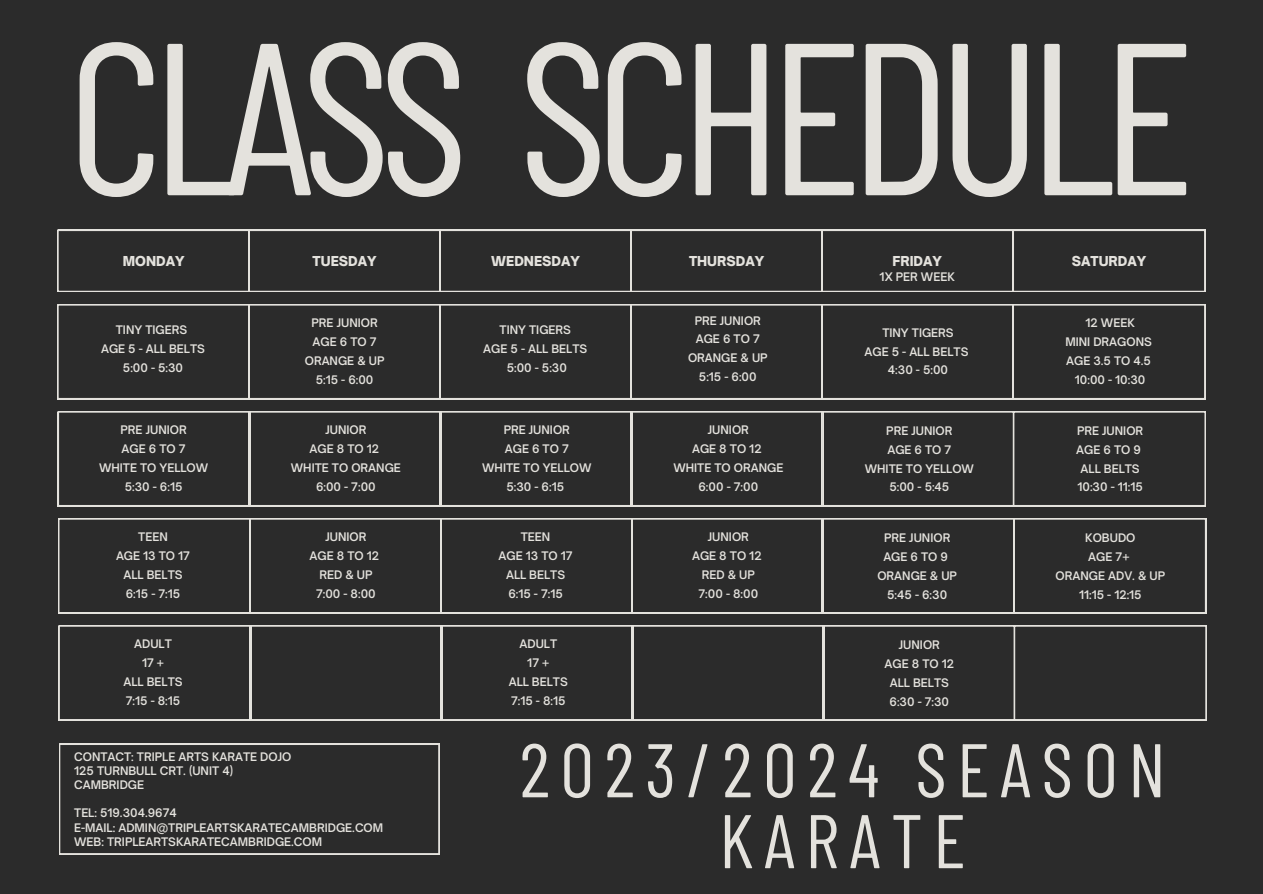
<style>
.page{position:relative;width:1263px;height:894px;background:#fff}
.page>*{position:absolute;margin:0;border:0;box-sizing:border-box;transform-origin:0 0}
.t1{font:216.15px "Barlow Condensed";letter-spacing:-.055em;color:#e4e2dd}
.t2{font:75.75px/70.8px "Barlow Condensed";letter-spacing:.135em;color:#e4e2dd;text-align:center}
.t3{font:900 13.05px "Open Sauce One";color:#e4e2dd}
.t4{font:600 11.25px/18.9px "Open Sauce One";color:#e4e2dd;text-align:center}
</style>
<div class="page">
<div style="left:0;top:0;width:1263px;height:893px;background:#2b2b2b"></div>
<svg style="left:59px;top:743px;width:380px;height:110px"></svg>
<svg style="left:58px;top:230px;width:1147px;height:62px"></svg>
<svg style="left:58px;top:304px;width:1147px;height:95px"></svg>
<svg style="left:58px;top:411px;width:1147px;height:95px"></svg>
<svg style="left:58px;top:518px;width:1148px;height:95px"></svg>
<svg style="left:59px;top:625px;width:1147px;height:95px"></svg>
<h1 class="t1" style="left:68px;top:-21px;width:1128px">CLASS SCHEDULE</h1>
<p class="t3" style="left:123px;top:253px;width:63px">MONDAY</p>
<p class="t3" style="left:313px;top:253px;width:65px">TUESDAY</p>
<p class="t3" style="left:491px;top:253px;width:90px">WEDNESDAY</p>
<p class="t3" style="left:689px;top:253px;width:77px">THURSDAY</p>
<p class="t3" style="left:892px;top:253px;width:51px">FRIDAY</p>
<p class="t3" style="left:1072px;top:253px;width:76px">SATURDAY</p>
<p class="t4" style="left:305px;top:313px;width:81px">PRE JUNIOR<br>AGE 6 TO 7<br>ORANGE &amp; UP<br>5:15 - 6:00</p>
<p class="t4" style="left:688px;top:311px;width:81px">PRE JUNIOR<br>AGE 6 TO 7<br>ORANGE &amp; UP<br>5:15 - 6:00</p>
<p class="t4" style="left:101px;top:320px;width:105px">TINY TIGERS<br>AGE 5 - ALL BELTS<br>5:00 - 5:30</p>
<p class="t4" style="left:483px;top:320px;width:105px">TINY TIGERS<br>AGE 5 - ALL BELTS<br>5:00 - 5:30</p>
<p class="t4" style="left:99px;top:420px;width:111px">PRE JUNIOR<br>AGE 6 TO 7<br>WHITE TO YELLOW<br>5:30 - 6:15</p>
<p class="t4" style="left:116px;top:527px;width:76px">TEEN<br>AGE 13 TO 17<br>ALL BELTS<br>6:15 - 7:15</p>
<p class="t4" style="left:123px;top:634px;width:61px">ADULT<br>17 +<br>ALL BELTS<br>7:15 - 8:15</p>
<p class="t4" style="left:291px;top:420px;width:112px">JUNIOR<br>AGE 8 TO 12<br>WHITE TO ORANGE<br>6:00 - 7:00</p>
<p class="t4" style="left:673px;top:420px;width:112px">JUNIOR<br>AGE 8 TO 12<br>WHITE TO ORANGE<br>6:00 - 7:00</p>
<p class="t4" style="left:482px;top:420px;width:111px">PRE JUNIOR<br>AGE 6 TO 7<br>WHITE TO YELLOW<br>5:30 - 6:15</p>
<p class="t4" style="left:310px;top:527px;width:71px">JUNIOR<br>AGE 8 TO 12<br>RED &amp; UP<br>7:00 - 8:00</p>
<p class="t4" style="left:692px;top:527px;width:71px">JUNIOR<br>AGE 8 TO 12<br>RED &amp; UP<br>7:00 - 8:00</p>
<p class="t4" style="left:499px;top:527px;width:76px">TEEN<br>AGE 13 TO 17<br>ALL BELTS<br>6:15 - 7:15</p>
<p class="t4" style="left:509px;top:634px;width:61px">ADULT<br>17 +<br>ALL BELTS<br>7:15 - 8:15</p>
<p class="t4" style="left:880px;top:267px;width:77px">1X PER WEEK</p>
<p class="t4" style="left:864px;top:323px;width:105px">TINY TIGERS<br>AGE 5 - ALL BELTS<br>4:30 - 5:00</p>
<p class="t4" style="left:865px;top:421px;width:111px">PRE JUNIOR<br>AGE 6 TO 7<br>WHITE TO YELLOW<br>5:00 - 5:45</p>
<p class="t4" style="left:877px;top:528px;width:81px">PRE JUNIOR<br>AGE 6 TO 9<br>ORANGE &amp; UP<br>5:45 - 6:30</p>
<p class="t4" style="left:885px;top:635px;width:71px">JUNIOR<br>AGE 8 TO 12<br>ALL BELTS<br>6:30 - 7:30</p>
<p class="t4" style="left:1065px;top:313px;width:88px">12 WEEK<br>MINI DRAGONS<br>AGE 3.5 TO 4.5<br>10:00 - 10:30</p>
<p class="t4" style="left:1076px;top:421px;width:68px">PRE JUNIOR<br>AGE 6 TO 9<br>ALL BELTS<br>10:30 - 11:15</p>
<p class="t4" style="left:1056px;top:528px;width:111px">KOBUDO<br>AGE 7+<br>ORANGE ADV. &amp; UP<br>11:15 - 12:15</p>
<p class="t4" style="left:74px;top:749px;width:219px;line-height:14.1px;text-align:left">CONTACT: TRIPLE ARTS KARATE DOJO<br>125 TURNBULL CRT. (UNIT 4)<br>CAMBRIDGE</p>
<p class="t4" style="left:74px;top:805px;width:311px;line-height:14.1px;text-align:left">TEL: 519.304.9674<br>E-MAIL: ADMIN@TRIPLEARTSKARATECAMBRIDGE.COM<br>WEB: TRIPLEARTSKARATECAMBRIDGE.COM</p>
<h2 class="t2" style="left:519px;top:731px;width:648px">2023/2024 SEASON<br>KARATE</h2>
</div>
